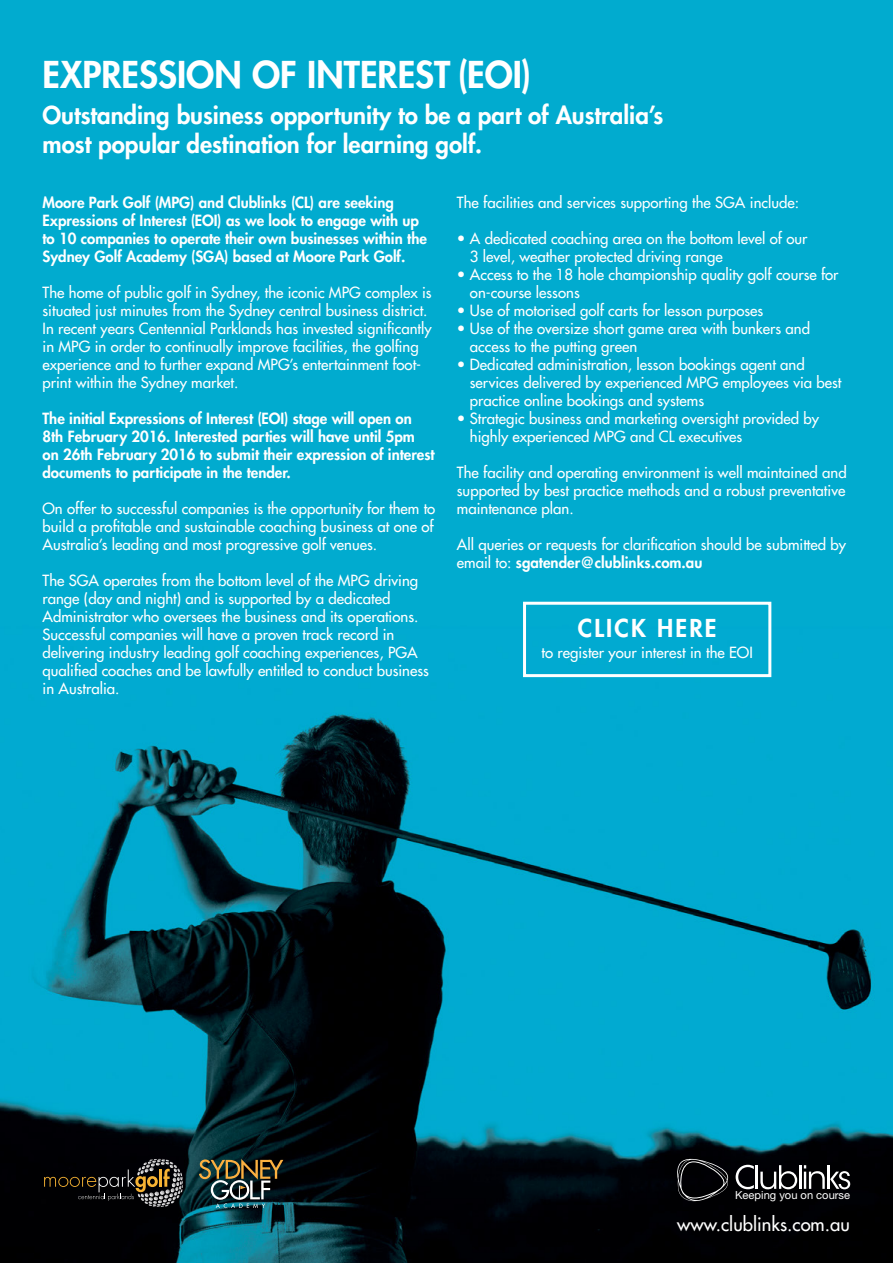
<style>
.page{position:relative;width:893px;height:1263px;background:#fff}
.page>*{position:absolute;margin:0;border:0;box-sizing:border-box;transform-origin:0 0}
.t1{font:800 36px "Futura LT";color:#fff}
.t2{font:800 24px/28.8px "Futura LT";color:#fff}
.t3{font:800 24px "Futura LT";letter-spacing:.09em;color:#fff}
.t4{font:18.45px "Futura LT";color:#fff}
.t5{font:15px/18px "Futura LT";color:#fff}
.t6{font:800 15px/18px "Futura LT";color:#fff}
.t7{font:11.1px "Helvetica Neue";color:#fff}
.s1{font-weight:800}
</style>
<div class="page">
<img style="left:0;top:0;width:893px;height:1263px">
<img style="left:199px;top:1159px;width:84px;height:49px">
<svg style="left:44px;top:1159px;width:139px;height:48px;background:#27231d"></svg>
<hr style="left:755px;top:1165px;width:3px;height:24px;background:#fff">
<svg style="left:760px;top:1165px;width:37px;height:24px"></svg>
<hr style="left:799px;top:1165px;width:2px;height:24px;background:#fff">
<svg style="left:804px;top:1165px;width:46px;height:24px"></svg>
<svg style="left:736px;top:1165px;width:18px;height:24px"></svg>
<svg style="left:677px;top:1159px;width:51px;height:42px;background:#1f1f22"></svg>
<div style="left:523px;top:602px;width:248px;height:75px;border:3px solid #fff"></div>
<h1 class="t1" style="left:43px;top:51px;width:491px">EXPRESSION OF INTEREST (EOI)</h1>
<h2 class="t2" style="left:43px;top:101px;width:622px">Outstanding business opportunity to be a part of Australia’s most popular destination for learning golf.</h2>
<p class="t5" style="left:457px;top:194px;width:344px">The facilities and services supporting the SGA include:</p>
<p class="t5" style="left:470px;top:230px;width:339px;text-indent:-13px">• A dedicated coaching area on the bottom level of our<br>3 level, weather protected driving range</p>
<p class="t5" style="left:470px;top:266px;width:370px;text-indent:-13px">• Access to the 18 hole championship quality golf course for on-course lessons</p>
<p class="t5" style="left:457px;top:302px;width:308px">• Use of motorised golf carts for lesson purposes</p>
<p class="t5" style="left:470px;top:320px;width:342px;text-indent:-13px">• Use of the oversize short game area with bunkers and access to the putting green</p>
<p class="t5" style="left:470px;top:356px;width:373px;text-indent:-13px">• Dedicated administration, lesson bookings agent and services delivered by experienced MPG employees via best practice online bookings and systems</p>
<p class="t5" style="left:470px;top:410px;width:351px;text-indent:-13px">• Strategic business and marketing oversight provided by highly experienced MPG and CL executives</p>
<p class="t5" style="left:457px;top:464px;width:391px;text-align:justify">The facility and operating environment is well maintained and supported by best practice methods and a robust preventative maintenance plan.</p>
<p class="t5" style="left:457px;top:536px;width:391px">All queries or requests for clarification should be submitted by email to: <span class="s1">sgatender@clublinks.com.au</span></p>
<p class="t6" style="left:43px;top:194px;width:386px">Moore Park Golf (MPG) and Clublinks (CL) are seeking Expressions of Interest (EOI) as we look to engage with up to 10 companies to operate their own businesses within the Sydney Golf Academy (SGA) based at Moore Park Golf.</p>
<p class="t5" style="left:43px;top:284px;width:391px">The home of public golf in Sydney, the iconic MPG complex is situated just minutes from the Sydney central business district.<br>In recent years Centennial Parklands has invested significantly in MPG in order to continually improve facilities, the golfing experience and to further expand MPG’s entertainment foot&shy;print within the Sydney market.</p>
<p class="t6" style="left:43px;top:410px;width:394px">The initial Expressions of Interest (EOI) stage will open on 8th February 2016. Interested parties will have until 5pm on 26th February 2016 to submit their expression of interest documents to participate in the tender.</p>
<p class="t5" style="left:43px;top:500px;width:394px">On offer to successful companies is the opportunity for them to build a profitable and sustainable coaching business at one of<br>Australia’s leading and most progressive golf venues.</p>
<p class="t5" style="left:43px;top:572px;width:388px">The SGA operates from the bottom level of the MPG driving range (day and night) and is supported by a dedicated Administrator who oversees the business and its operations.<br>Successful companies will have a proven track record in delivering industry leading golf coaching experiences, PGA qualified coaches and be lawfully entitled to conduct business in Australia.</p>
<h2 class="t3" style="left:578px;top:612px;width:140px">CLICK HERE</h2>
<p class="t5" style="left:541px;top:643px;width:213px">to register your interest in the EOI</p>
<p class="t7" style="left:735px;top:1187px;width:116px">Keeping you on course</p>
<p class="t4" style="left:677px;top:1212px;width:174px">www.clublinks.com.au</p>
</div>
